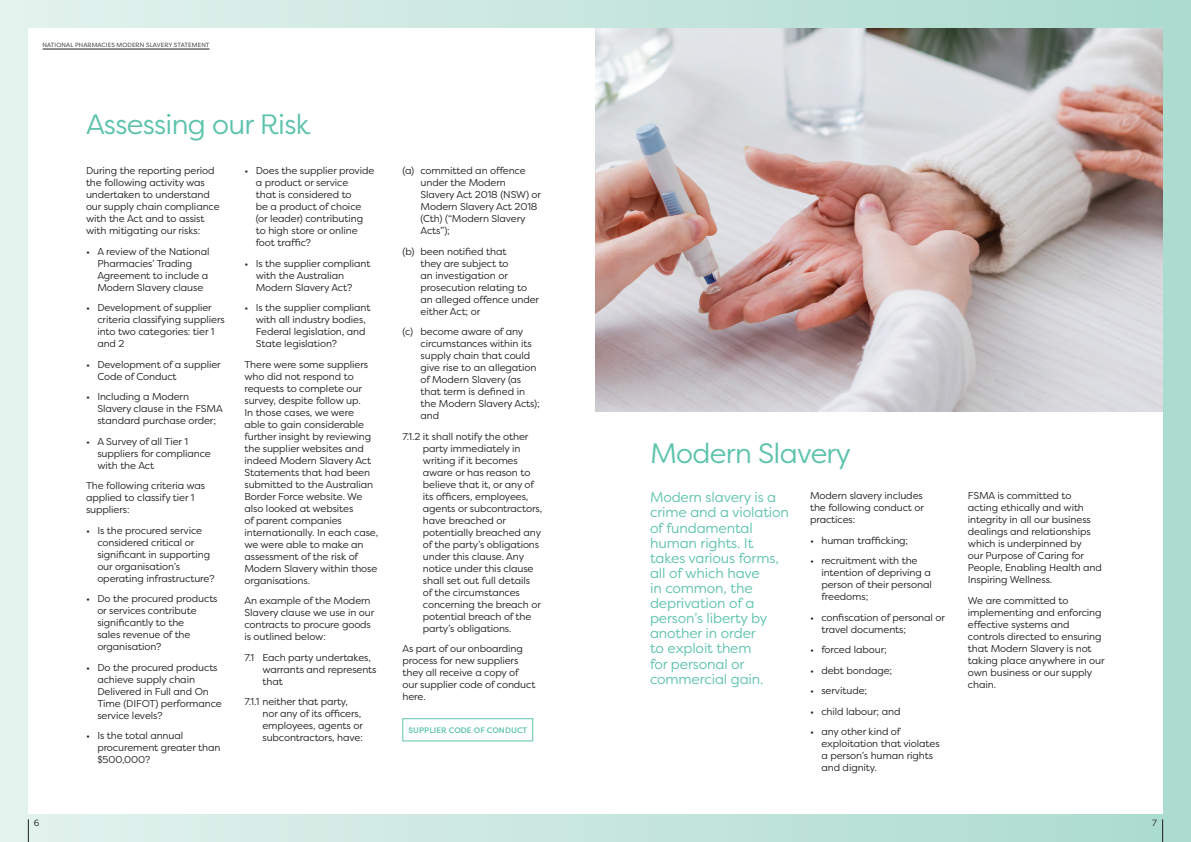
<style>
.page{position:relative;width:1191px;height:842px;background:#fff}
.page>*{position:absolute;margin:0;border:0;box-sizing:border-box;transform-origin:0 0}
.t1{font:28px "Filson Pro";letter-spacing:-.025em;color:#5dc3ad}
.t2{font:14px/15.1px "Filson Pro";letter-spacing:-.01em;color:#5dc3ad}
.t3{font:10px/12px "Filson Pro";letter-spacing:-.01em;color:#231f20}
.t4{font:9px "Filson Pro";color:#231f20}
.t5{font:500 8px "Filson Pro";letter-spacing:.01em;color:#5dc3ad}
.t6{font:6px "Filson Pro";letter-spacing:.02em;color:#231f20}
</style>
<div class="page">
<div style="left:0;top:0;width:1191px;height:842px;background:linear-gradient(to right,#e4f3ee,#abdbcf)"></div>
<div style="left:28px;top:28px;width:1134px;height:786px;background:#fff"></div>
<div style="left:402px;top:718px;width:131px;height:23px;border:1px solid #5dc3ad"></div>
<img style="left:595px;top:28px;width:567px;height:383px">
<hr style="left:43px;top:49px;width:166px;height:1px;background:#231f20">
<svg style="left:28px;top:819px;width:1px;height:23px"></svg>
<svg style="left:1162px;top:819px;width:1px;height:23px"></svg>
<p class="t6" style="left:43px;top:41px;width:168px">NATIONAL PHARMACIES MODERN SLAVERY STATEMENT</p>
<h1 class="t1" style="left:86px;top:106px;width:226px">Assessing our Risk</h1>
<p class="t3" style="left:86px;top:164px;width:135px">During the reporting period the following activity was undertaken to understand our supply chain compliance with the Act and to assist with mitigating our risks:</p>
<p class="t3" style="left:97px;top:245px;width:114px;text-indent:-11px">• A review of the National<br>Pharmacies’ Trading<br>Agreement to include a<br>Modern Slavery clause</p>
<p class="t3" style="left:97px;top:301px;width:129px;text-indent:-11px">• Development of supplier criteria classifying suppliers into two categories: tier 1 and 2</p>
<p class="t3" style="left:97px;top:358px;width:125px;text-indent:-11px">• Development of a supplier<br>Code of Conduct</p>
<p class="t3" style="left:97px;top:390px;width:127px;text-indent:-11px">• Including a Modern<br>Slavery clause in the FSMA standard purchase order;</p>
<p class="t3" style="left:97px;top:435px;width:115px;text-indent:-11px">• A Survey of all Tier 1 suppliers for compliance with the Act</p>
<p class="t3" style="left:86px;top:479px;width:121px">The following criteria was applied to classify tier 1 suppliers:</p>
<p class="t3" style="left:97px;top:524px;width:119px;text-indent:-11px">• Is the procured service considered critical or significant in supporting our organisation’s operating infrastructure?</p>
<p class="t3" style="left:97px;top:592px;width:122px;text-indent:-11px">• Do the procured products or services contribute significantly to the<br>sales revenue of the organisation?</p>
<p class="t3" style="left:97px;top:661px;width:126px;text-indent:-11px">• Do the procured products achieve supply chain<br>Delivered in Full and On<br>Time (DIFOT) performance service levels?</p>
<p class="t3" style="left:97px;top:729px;width:125px;text-indent:-11px">• Is the total annual procurement greater than $500,000?</p>
<p class="t3" style="left:256px;top:164px;width:120px;text-indent:-11px">• Does the supplier provide a product or service<br>that is considered to<br>be a product of choice (or leader) contributing to high store or online foot traffic?</p>
<p class="t3" style="left:256px;top:257px;width:116px;text-indent:-11px">• Is the supplier compliant with the Australian<br>Modern Slavery Act?</p>
<p class="t3" style="left:256px;top:301px;width:116px;text-indent:-11px">• Is the supplier compliant with all industry bodies,<br>Federal legislation, and<br>State legislation?</p>
<p class="t3" style="left:244px;top:358px;width:135px">There were some suppliers who did not respond to requests to complete our survey, despite follow up.<br>In those cases, we were<br>able to gain considerable further insight by reviewing the supplier websites and indeed Modern Slavery Act<br>Statements that had been submitted to the Australian<br>Border Force website. We also looked at websites<br>of parent companies internationally. In each case, we were able to make an assessment of the risk of<br>Modern Slavery within those organisations.</p>
<p class="t3" style="left:244px;top:594px;width:131px">An example of the Modern<br>Slavery clause we use in our contracts to procure goods is outlined below:</p>
<p class="t3" style="left:262px;top:651px;width:116px;text-indent:-18px">7.1 Each party undertakes, warrants and represents that</p>
<p class="t3" style="left:262px;top:695px;width:102px;text-indent:-18px">7.1.1 neither that party, nor any of its officers, employees, agents or subcontractors, have:</p>
<p class="t3" style="left:420px;top:164px;width:122px;text-indent:-18px">(a) committed an offence under the Modern<br>Slavery Act 2018 (NSW) or<br>Modern Slavery Act 2018 (Cth) (“Modern Slavery<br>Acts”);</p>
<p class="t3" style="left:420px;top:245px;width:120px;text-indent:-18px">(b) been notified that<br>they are subject to<br>an investigation or prosecution relating to an alleged offence under either Act; or</p>
<p class="t3" style="left:420px;top:325px;width:121px;text-indent:-18px">(c) become aware of any circumstances within its supply chain that could give rise to an allegation of Modern Slavery (as that term is defined in the Modern Slavery Acts); and</p>
<p class="t3" style="left:423px;top:430px;width:121px;text-indent:-20px">7.1.2 it shall notify the other party immediately in writing if it becomes aware or has reason to believe that it, or any of its officers, employees, agents or subcontractors, have breached or potentially breached any of the party’s obligations under this clause. Any notice under this clause shall set out full details<br>of the circumstances concerning the breach or potential breach of the party’s obligations.</p>
<p class="t3" style="left:402px;top:642px;width:134px">As part of our onboarding process for new suppliers they all receive a copy of our supplier code of conduct here.</p>
<p class="t5" style="left:408px;top:724px;width:120px">SUPPLIER CODE OF CONDUCT</p>
<h1 class="t1" style="left:650px;top:435px;width:202px">Modern Slavery</h1>
<p class="t3" style="left:810px;top:490px;width:115px;text-align:justify">Modern slavery includes the following conduct or practices:</p>
<p class="t3" style="left:810px;top:534px;width:100px">• human trafficking;</p>
<p class="t3" style="left:821px;top:555px;width:112px;text-indent:-11px">• recruitment with the intention of depriving a person of their personal freedoms;</p>
<p class="t3" style="left:821px;top:611px;width:125px;text-indent:-11px">• confiscation of personal or travel documents;</p>
<p class="t3" style="left:810px;top:644px;width:78px">• forced labour;</p>
<p class="t3" style="left:810px;top:664px;width:84px">• debt bondage;</p>
<p class="t3" style="left:810px;top:685px;width:59px">• servitude;</p>
<p class="t3" style="left:810px;top:705px;width:92px">• child labour; and</p>
<p class="t3" style="left:821px;top:726px;width:120px;text-indent:-11px">• any other kind of exploitation that violates a person’s human rights and dignity.</p>
<h2 class="t2" style="left:650px;top:489px;width:140px">Modern slavery is a crime and a violation of fundamental human rights. It takes various forms, all of which have<br>in common, the deprivation of a person’s liberty by another in order<br>to exploit them<br>for personal or commercial gain.</h2>
<p class="t3" style="left:968px;top:490px;width:135px">FSMA is committed to acting ethically and with integrity in all our business dealings and relationships which is underpinned by<br>our Purpose of Caring for<br>People, Enabling Health and<br>Inspiring Wellness.</p>
<p class="t3" style="left:968px;top:594px;width:138px">We are committed to implementing and enforcing effective systems and controls directed to ensuring that Modern Slavery is not taking place anywhere in our own business or our supply chain.</p>
<p class="t4" style="left:34px;top:817px;width:7px">6</p>
<p class="t4" style="left:1152px;top:817px;width:6px">7</p>
</div>
